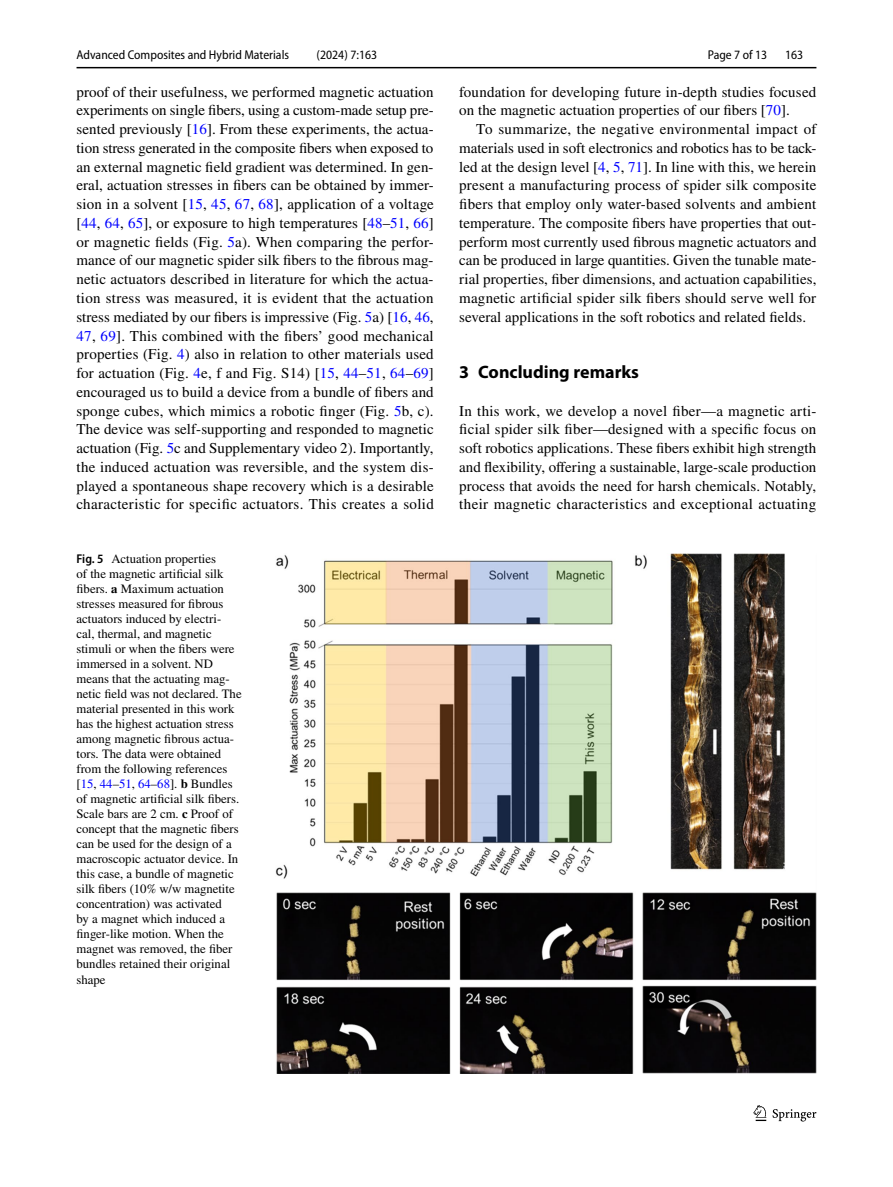
<style>
.page{position:relative;width:893px;height:1187px;background:#fff}
.page>*{position:absolute;margin:0;border:0;box-sizing:border-box;transform-origin:0 0}
.t1{font:700 18px "Myriad Pro";color:#000}
.t2{font:15px/18.8px "STIX";letter-spacing:.015em;color:#000;text-align:justify}
.t3{font:12.75px/15px "STIX";color:#000}
.t4{font:semi-condensed 12.75px "Myriad Pro";color:#000}
.s1{color:#00f}
.s2{font-family:"Myriad Pro";font-weight:600;font-stretch:semi-condensed}
.s3{font-weight:700}
</style>
<div class="page">
<hr style="left:77px;top:67px;width:739px;height:1px;background:#000">
<svg style="left:753px;top:1105px;width:13px;height:15px"></svg>
<svg style="left:773px;top:1109px;width:43px;height:12px"></svg>
<img style="left:275px;top:554px;width:541px;height:519px">
<p class="t4" style="left:77px;top:48px;width:214px">Advanced Composites and Hybrid Materials</p>
<p class="t4" style="left:317px;top:48px;width:62px">(2024) 7:163</p>
<p class="t4" style="left:708px;top:48px;width:61px">Page 7 of 13</p>
<p class="t4" style="left:785px;top:48px;width:20px">163</p>
<p class="t2" style="left:77px;top:83px;width:359px">proof of their usefulness, we performed magnetic actuation experiments on single fibers, using a custom-made setup pre&shy;sented previously [<span class="s1">16</span>]. From these experiments, the actua&shy;tion stress generated in the composite fibers when exposed to an external magnetic field gradient was determined. In gen&shy;eral, actuation stresses in fibers can be obtained by immer&shy;sion in a solvent [<span class="s1">15</span>, <span class="s1">45</span>, <span class="s1">67</span>, <span class="s1">68</span>], application of a voltage [<span class="s1">44</span>, <span class="s1">64</span>, <span class="s1">65</span>], or exposure to high temperatures [<span class="s1">48</span>–<span class="s1">51</span>, <span class="s1">66</span>] or magnetic fields (Fig. <span class="s1">5</span>a). When comparing the perfor&shy;mance of our magnetic spider silk fibers to the fibrous mag&shy;netic actuators described in literature for which the actua&shy;tion stress was measured, it is evident that the actuation stress mediated by our fibers is impressive (Fig. <span class="s1">5</span>a) [<span class="s1">16</span>, <span class="s1">46</span>, <span class="s1">47</span>, <span class="s1">69</span>]. This combined with the fibers’ good mechanical properties (Fig. <span class="s1">4</span>) also in relation to other materials used for actuation (Fig. <span class="s1">4</span>e, f and Fig. S14) [<span class="s1">15</span>, <span class="s1">44</span>–<span class="s1">51</span>, <span class="s1">64</span>–<span class="s1">69</span>] encouraged us to build a device from a bundle of fibers and sponge cubes, which mimics a robotic finger (Fig. <span class="s1">5</span>b, c).<br>The device was self-supporting and responded to magnetic actuation (Fig. <span class="s1">5</span>c and Supplementary video 2). Importantly, the induced actuation was reversible, and the system dis&shy;played a spontaneous shape recovery which is a desirable characteristic for specific actuators. This creates a solid</p>
<p class="t2" style="left:459px;top:83px;width:359px">foundation for developing future in-depth studies focused on the magnetic actuation properties of our fibers [<span class="s1">70</span>].</p>
<p class="t2" style="left:459px;top:121px;width:359px;text-indent:17px">To summarize, the negative environmental impact of materials used in soft electronics and robotics has to be tack&shy;led at the design level [<span class="s1">4</span>, <span class="s1">5</span>, <span class="s1">71</span>]. In line with this, we herein present a manufacturing process of spider silk composite fibers that employ only water-based solvents and ambient temperature. The composite fibers have properties that out&shy;perform most currently used fibrous magnetic actuators and can be produced in large quantities. Given the tunable mate&shy;rial properties, fiber dimensions, and actuation capabilities, magnetic artificial spider silk fibers should serve well for several applications in the soft robotics and related fields.</p>
<p class="t1" style="left:459px;top:360px;width:181px">3 Concluding remarks</p>
<p class="t2" style="left:459px;top:402px;width:359px">In this work, we develop a novel fiber—a magnetic arti&shy;ficial spider silk fiber—designed with a specific focus on soft robotics applications. These fibers exhibit high strength and flexibility, offering a sustainable, large-scale production process that avoids the need for harsh chemicals. Notably, their magnetic characteristics and exceptional actuating</p>
<p class="t3" style="left:77px;top:552px;width:167px"><span class="s2">Fig. 5</span> Actuation properties<br>of the magnetic artificial silk fibers. <span class="s3">a</span> Maximum actuation stresses measured for fibrous actuators induced by electri&shy;cal, thermal, and magnetic stimuli or when the fibers were immersed in a solvent. ND means that the actuating mag&shy;netic field was not declared. The material presented in this work has the highest actuation stress among magnetic fibrous actua&shy;tors. The data were obtained from the following references [<span class="s1">15</span>, <span class="s1">44</span>–<span class="s1">51</span>, <span class="s1">64</span>–<span class="s1">68</span>]. <span class="s3">b</span> Bundles of magnetic artificial silk fibers.<br>Scale bars are 2 cm. <span class="s3">c</span> Proof of concept that the magnetic fibers can be used for the design of a macroscopic actuator device. In this case, a bundle of magnetic silk fibers (10% w/w magnetite concentration) was activated<br>by a magnet which induced a finger-like motion. When the magnet was removed, the fiber bundles retained their original shape</p>
</div>
